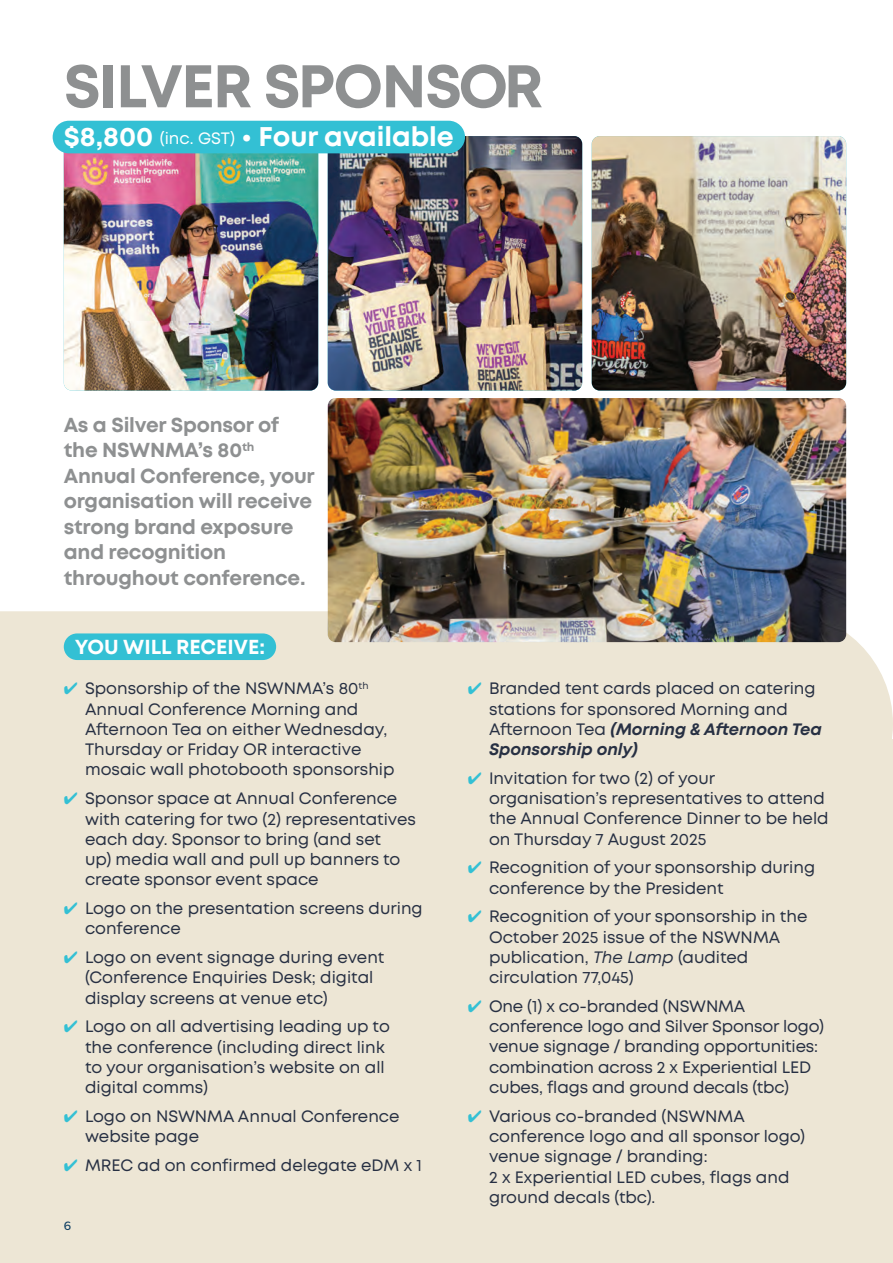
<style>
.page{position:relative;width:893px;height:1263px;background:#fff}
.page>*{position:absolute;margin:0;border:0;box-sizing:border-box;transform-origin:0 0}
.t1{font:700 60px "Mont";letter-spacing:-.03em;color:#8e9091}
.t2{font:700 27px "Mont";color:#fff}
.t3{font:700 20.25px/25.5px "Mont";letter-spacing:-.01em;color:#8e9091}
.t4{font:700 20.25px "Mont";color:#fff}
.t5{font:16.5px/20.2px "Mont";color:#273043}
.t6{font:12.75px "Basic Sans";color:#0f3f63}
.s1{font-weight:400;font-size:16.5px}
.s2{color:#33c0d4}
.s3{font-weight:700;font-style:italic}
.s4{font-style:italic}
</style>
<div class="page">
<img style="left:328px;top:136px;width:254px;height:254px">
<div style="left:0;top:740px;width:893px;height:523px;background:#ede6d5"></div>
<img style="left:592px;top:136px;width:254px;height:254px">
<img style="left:64px;top:152px;width:254px;height:238px">
<div style="left:0;top:611px;width:892px;height:129px;background:#ede6d5"></div>
<div style="left:64px;top:633px;width:212px;height:27px;background:#33c0d4;border-radius:13px"></div>
<div style="left:53px;top:121px;width:412px;height:32px;background:#33c0d4;border-radius:16px"></div>
<svg style="left:892px;top:712px;width:1px;height:28px"></svg>
<img style="left:328px;top:398px;width:518px;height:244px">
<h1 class="t1" style="left:64px;top:47px;width:481px">SILVER SPONSOR</h1>
<h2 class="t2" style="left:64px;top:119px;width:392px">$8,800 <span class="s1">(inc. GST)</span> • Four available</h2>
<p class="t3" style="left:64px;top:412px;width:253px">As a Silver Sponsor of the NSWNMA’s 80<sup>th<br></sup>Annual Conference, your organisation will receive strong brand exposure and recognition throughout conference.</p>
<p class="t4" style="left:75px;top:633px;width:192px">YOU WILL RECEIVE:</p>
<p class="t5" style="left:85px;top:679px;width:311px;text-indent:-21px"><span class="s2">✔</span> Sponsorship of the NSWNMA’s 80<sup>th </sup>Annual Conference Morning and Afternoon Tea on either Wednesday, Thursday or Friday OR interactive mosaic wall photobooth sponsorship</p>
<p class="t5" style="left:85px;top:788px;width:332px;text-indent:-21px"><span class="s2">✔</span> Sponsor space at Annual Conference with catering for two (2) representatives each day. Sponsor to bring (and set<br>up) media wall and pull up banners to create sponsor event space</p>
<p class="t5" style="left:85px;top:898px;width:339px;text-indent:-21px"><span class="s2">✔</span> Logo on the presentation screens during conference</p>
<p class="t5" style="left:85px;top:947px;width:301px;text-indent:-21px"><span class="s2">✔</span> Logo on event signage during event (Conference Enquiries Desk; digital display screens at venue etc)</p>
<p class="t5" style="left:85px;top:1016px;width:306px;text-indent:-21px"><span class="s2">✔</span> Logo on all advertising leading up to the conference (including direct link to your organisation’s website on all digital comms)</p>
<p class="t5" style="left:85px;top:1106px;width:316px;text-indent:-21px"><span class="s2">✔</span> Logo on NSWNMA Annual Conference website page</p>
<p class="t5" style="left:64px;top:1155px;width:360px"><span class="s2">✔</span> MREC ad on confirmed delegate eDM x 1</p>
<p class="t6" style="left:64px;top:1218px;width:9px">6</p>
<p class="t5" style="left:489px;top:679px;width:334px;text-indent:-21px"><span class="s2">✔</span> Branded tent cards placed on catering stations for sponsored Morning and Afternoon Tea <span class="s3">(Morning &amp; Afternoon Tea Sponsorship only)</span></p>
<p class="t5" style="left:489px;top:768px;width:341px;text-indent:-21px"><span class="s2">✔</span> Invitation for two (2) of your organisation’s representatives to attend the Annual Conference Dinner to be held on Thursday 7 August 2025</p>
<p class="t5" style="left:489px;top:858px;width:328px;text-indent:-21px"><span class="s2">✔</span> Recognition of your sponsorship during conference by the President</p>
<p class="t5" style="left:489px;top:907px;width:320px;text-indent:-21px"><span class="s2">✔</span> Recognition of your sponsorship in the<br>October 2025 issue of the NSWNMA publication, <span class="s4">The Lamp</span> (audited circulation 77,045)</p>
<p class="t5" style="left:489px;top:996px;width:336px;text-indent:-21px"><span class="s2">✔</span> One (1) x co-branded (NSWNMA conference logo and Silver Sponsor logo) venue signage / branding opportunities: combination across 2 x Experiential LED cubes, flags and ground decals (tbc)</p>
<p class="t5" style="left:489px;top:1106px;width:318px;text-indent:-21px"><span class="s2">✔</span> Various co-branded (NSWNMA conference logo and all sponsor logo) venue signage / branding:<br>2 x Experiential LED cubes, flags and ground decals (tbc).</p>
</div>
